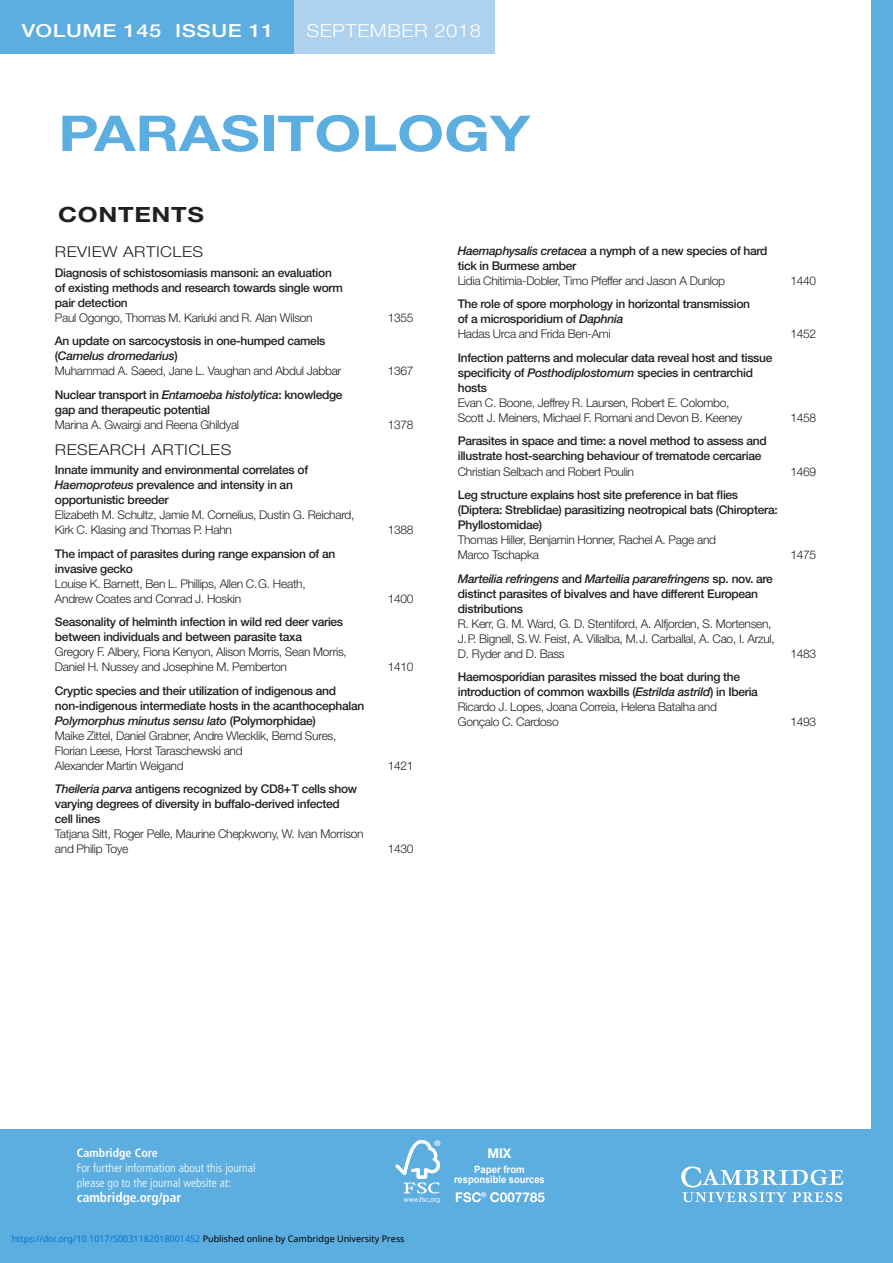
<style>
.page{position:relative;width:893px;height:1263px;background:#fff}
.page>*{position:absolute;margin:0;border:0;box-sizing:border-box;transform-origin:0 0}
.t1{font:700 49.5px "Helvetica Neue";color:#5daee0;scale:1.22 1}
.t2{font:700 21px "Helvetica Neue";letter-spacing:.025em;color:#231f20;scale:1.22 1}
.t3{font:500 18px "Helvetica Neue";letter-spacing:.025em;color:#fff;scale:1.22 1}
.t4{font:300 18px "Helvetica Neue";letter-spacing:.025em;color:#fff;scale:1.13 1}
.t5{font:300 15px "Helvetica Neue";letter-spacing:.025em;color:#231f20;scale:1.13 1}
.t6{font:700 condensed 13.5px "Frutiger";color:#fff}
.t7{font:700 13.5px "Helvetica Neue";color:#fff;scale:.95 1}
.t8{font:500 12px/15px "Helvetica Neue";letter-spacing:-.025em;color:#231f20}
.t9{font:300 12px/15px "Helvetica Neue";letter-spacing:-.025em;color:#231f20}
.t10{font:300 condensed 12px/15px "Frutiger";color:#fff}
.t11{font:700 10.2px "Arial";color:#fff;scale:.91 1}
.t12{font:700 10.05px "Arial";color:#fff;scale:.95 1}
.t13{font:9px "Noto Sans";color:#0172cf}
.t14{font:700 7.65px "Helvetica Neue";color:#fff}
.t15{font:700 6.45px "Helvetica Neue";color:#fff}
.s1{font-weight:300}
.s2{font-style:italic}
.s3{font-weight:500}
.s4{font-weight:500;font-style:italic}
.s5{font-weight:700}
.s6{color:#000}
</style>
<div class="page">
<div style="left:0;top:1129px;width:893px;height:134px;background:#5daee0"></div>
<div style="left:871px;top:0;width:22px;height:1263px;background:#5daee0"></div>
<svg style="left:681px;top:1166px;width:163px;height:36px"></svg>
<div style="left:0;top:0;width:320px;height:54px;background:#5daee0"></div>
<div style="left:294px;top:0;width:200px;height:54px;background:#aed1ed"></div>
<svg style="left:396px;top:1140px;width:44px;height:63px"></svg>
<svg style="left:456px;top:1192px;width:25px;height:10px"></svg>
<svg style="left:490px;top:1192px;width:55px;height:10px"></svg>
<p class="t3" style="left:22px;top:24px;width:208px">VOLUME 145 ISSUE 11</p>
<p class="t4" style="left:306px;top:24px;width:156px">SEPTEMBER 2018</p>
<p class="t1" style="left:58px;top:116px;width:388px">PARASITOLOGY</p>
<p class="t2" style="left:58px;top:207px;width:121px">CONTENTS</p>
<p class="t5" style="left:55px;top:247px;width:133px">REVIEW ARTICLES</p>
<p class="t8" style="left:55px;top:266px;width:289px">Diagnosis of schistosomiasis mansoni: an evaluation of existing methods and research towards single worm pair detection<br><span class="s1">Paul Ogongo, Thomas M. Kariuki and R. Alan Wilson</span></p>
<p class="t8" style="left:55px;top:334px;width:288px">An update on sarcocystosis in one-humped camels<br>( <span class="s2">Camelus dromedarius</span>)<br><span class="s1">Muhammad A. Saeed, Jane L. Vaughan and Abdul Jabbar</span></p>
<p class="t8" style="left:55px;top:388px;width:289px">Nuclear transport in <span class="s2">Entamoeba histolytica</span>: knowledge gap and therapeutic potential<br><span class="s1">Marina A. Gwairgi and Reena Ghildyal</span></p>
<p class="t5" style="left:55px;top:444px;width:158px">RESEARCH ARTICLES</p>
<p class="t8" style="left:55px;top:464px;width:301px">Innate immunity and environmental correlates of <span class="s2">Haemoproteus</span> prevalence and intensity in an opportunistic breeder<br><span class="s1">Elizabeth M. Schultz, Jamie M. Cornelius, Dustin G. Reichard, Kirk C. Klasing and Thomas P. Hahn</span></p>
<p class="t9" style="left:55px;top:547px;width:282px"><span class="s3">The impact of parasites during range expansion of an invasive gecko<br></span>Louise K. Barnett, Ben L. Phillips, Allen C. G. Heath, Andrew Coates and Conrad J. Hoskin</p>
<p class="t8" style="left:55px;top:616px;width:293px">Seasonality of helminth infection in wild red deer varies between individuals and between parasite taxa<br><span class="s1">Gregory F. Albery, Fiona Kenyon, Alison Morris, Sean Morris, Daniel H. Nussey and Josephine M. Pemberton</span></p>
<p class="t8" style="left:55px;top:684px;width:311px">Cryptic species and their utilization of indigenous and non-indigenous intermediate hosts in the acanthocephalan <span class="s2">Polymorphus minutus sensu lato</span> (Polymorphidae)<br><span class="s1">Maike Zittel, Daniel Grabner, Andre Wlecklik, Bernd Sures, Florian Leese, Horst Taraschewski and<br>Alexander Martin Weigand</span></p>
<p class="t8" style="left:55px;top:783px;width:310px"><span class="s2">Theileria parva</span> antigens recognized by CD8+ T cells show varying degrees of diversity in buffalo-derived infected<br>cell lines<br><span class="s1">Tatjana Sitt, Roger Pelle, Maurine Chepkwony, W. Ivan Morrison and Philip Toye</span></p>
<p class="t9" style="left:388px;top:311px;width:27px">1355</p>
<p class="t9" style="left:388px;top:364px;width:27px">1367</p>
<p class="t9" style="left:388px;top:418px;width:27px">1378</p>
<p class="t9" style="left:388px;top:524px;width:27px">1388</p>
<p class="t9" style="left:388px;top:592px;width:27px">1400</p>
<p class="t9" style="left:388px;top:661px;width:27px">1410</p>
<p class="t9" style="left:388px;top:759px;width:27px">1421</p>
<p class="t9" style="left:388px;top:843px;width:27px">1430</p>
<p class="t9" style="left:458px;top:244px;width:311px"><span class="s4">Haemaphysalis cretacea</span> <span class="s3">a nymph of a new species of hard tick in Burmese amber<br></span>Lidia Chitimia-Dobler, Timo Pfeffer and Jason A Dunlop</p>
<p class="t8" style="left:458px;top:298px;width:294px">The role of spore morphology in horizontal transmission of a microsporidium of <span class="s2">Daphnia<br></span><span class="s1">Hadas Urca and Frida Ben-Ami</span></p>
<p class="t9" style="left:458px;top:351px;width:316px"><span class="s3">Infection patterns and molecular data reveal host and tissue specificity of</span> <span class="s4">Posthodiplostomum</span> <span class="s3">species in centrarchid hosts<br></span>Evan C. Boone, Jeffrey R. Laursen, Robert E. Colombo,<br>Scott J. Meiners, Michael F. Romani and Devon B. Keeney</p>
<p class="t8" style="left:458px;top:435px;width:310px">Parasites in space and time: a novel method to assess and illustrate host-searching behaviour of trematode cercariae<br><span class="s1">Christian Selbach and Robert Poulin</span></p>
<p class="t8" style="left:458px;top:488px;width:321px">Leg structure explains host site preference in bat flies (Diptera: Streblidae) parasitizing neotropical bats (Chiroptera:<br>Phyllostomidae)<br><span class="s1">Thomas Hiller, Benjamin Honner, Rachel A. Page and<br>Marco Tschapka</span></p>
<p class="t9" style="left:458px;top:572px;width:319px"><span class="s4">Marteilia refringens</span> <span class="s3">and</span> <span class="s4">Marteilia pararefringens</span> <span class="s3">sp. nov. are distinct parasites of bivalves and have different European distributions<br></span>R. Kerr, G. M. Ward, G. D. Stentiford, A. Alfjorden, S. Mortensen, J. P. Bignell, S. W. Feist, A. Villalba, M. J. Carballal, A. Cao, I. Arzul, D. Ryder and D. Bass</p>
<p class="t8" style="left:458px;top:670px;width:302px">Haemosporidian parasites missed the boat during the introduction of common waxbills ( <span class="s2">Estrilda astrild</span>) in Iberia <span class="s1">Ricardo J. Lopes, Joana Correia, Helena Batalha and Gonçalo C. Cardoso</span></p>
<p class="t9" style="left:790px;top:274px;width:27px">1440</p>
<p class="t9" style="left:790px;top:328px;width:27px">1452</p>
<p class="t9" style="left:790px;top:411px;width:27px">1458</p>
<p class="t9" style="left:790px;top:465px;width:27px">1469</p>
<p class="t9" style="left:790px;top:548px;width:27px">1475</p>
<p class="t9" style="left:790px;top:647px;width:27px">1483</p>
<p class="t9" style="left:790px;top:715px;width:27px">1493</p>
<p class="t10" style="left:77px;top:1146px;width:180px"><span class="s5">Cambridge Core<br></span>For further information about this journal please go to the journal website at:</p>
<p class="t6" style="left:77px;top:1192px;width:106px">cambridge.org/par</p>
<p class="t13" style="left:12px;top:1232px;width:394px">https://doi.org/10.1017/S0031182018001452 <span class="s6">Published online by Cambridge University Press</span></p>
<p class="t14" style="left:434px;top:1140px;width:8px">®</p>
<p class="t7" style="left:487px;top:1148px;width:27px">MIX</p>
<p class="t12" style="left:474px;top:1164px;width:55px">Paper from</p>
<p class="t11" style="left:454px;top:1174px;width:101px">responsible sources</p>
<p class="t15" style="left:481px;top:1192px;width:7px">®</p>
</div>
